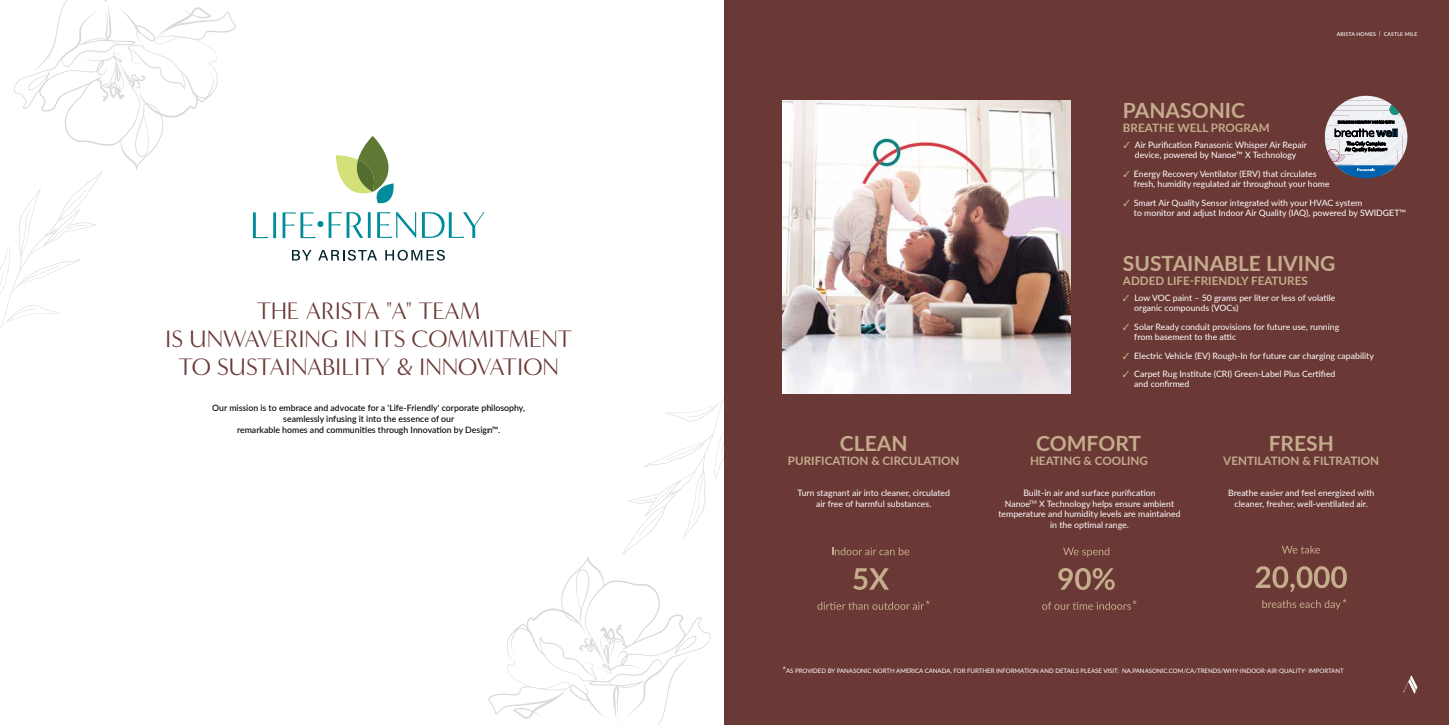
<style>
.page{position:relative;width:1449px;height:725px;background:#fff}
.page>*{position:absolute;margin:0;border:0;box-sizing:border-box;transform-origin:0 0}
.t1{font:24.5px/28px "Minerva Modern";color:#6a3935;text-align:center}
.t2{font:700 21px "Lato";color:#c5ac8c}
.t3{font:700 11.64px "Lato";color:#c5ac8c}
.t4{font:8.75px/10.5px "Lato";color:#fff}
.t5{font:500 8.75px/10.5px "Lato";color:#000;text-align:center}
.t6{font:6.12px "Lato";color:#fff}
.t7{font:500 5.25px "Lato";letter-spacing:.03em;color:#fff}
.s1{color:#c5ac8c}
.s2{font-size:8.75px}
</style>
<div class="page">
<div style="left:724px;top:0;width:725px;height:724px;background:#6a3935"></div>
<svg style="left:1403px;top:675px;width:14px;height:19px"></svg>
<img style="left:782px;top:101px;width:289px;height:292px">
<svg style="left:1063px;top:547px;width:46px;height:10px"></svg>
<svg style="left:1058px;top:568px;width:57px;height:22px"></svg>
<svg style="left:1042px;top:600px;width:95px;height:9px"></svg>
<svg style="left:1282px;top:545px;width:38px;height:8px"></svg>
<svg style="left:1256px;top:566px;width:91px;height:26px"></svg>
<svg style="left:1262px;top:598px;width:85px;height:11px"></svg>
<svg style="left:832px;top:547px;width:77px;height:8px"></svg>
<svg style="left:853px;top:568px;width:36px;height:22px"></svg>
<svg style="left:817px;top:600px;width:113px;height:9px"></svg>
<svg style="left:292px;top:250px;width:20px;height:10px"></svg>
<svg style="left:318px;top:250px;width:59px;height:10px"></svg>
<svg style="left:385px;top:250px;width:60px;height:10px"></svg>
<svg style="left:253px;top:212px;width:23px;height:26px"></svg>
<svg style="left:329px;top:212px;width:42px;height:26px"></svg>
<svg style="left:377px;top:212px;width:39px;height:26px"></svg>
<svg style="left:422px;top:212px;width:63px;height:26px"></svg>
<svg style="left:283px;top:212px;width:40px;height:26px"></svg>
<svg style="left:336px;top:136px;width:58px;height:68px"></svg>
<svg style="left:488px;top:398px;width:236px;height:326px"></svg>
<svg style="left:0;top:0;width:236px;height:329px"></svg>
<img style="left:1325px;top:125px;width:2px;height:25px">
<img style="left:1340px;top:101px;width:52px;height:4px">
<img style="left:1347px;top:96px;width:39px;height:5px">
<img style="left:1406px;top:127px;width:1px;height:21px">
<svg style="left:1327px;top:105px;width:79px;height:73px;background:#a1a5ae"></svg>
<h1 class="t1" style="left:165px;top:297px;width:408px">THE ARISTA "A" TEAM<br>IS UNWAVERING IN ITS COMMITMENT<br>TO SUSTAINABILITY &amp; INNOVATION</h1>
<p class="t5" style="left:212px;top:402px;width:314px">Our mission is to embrace and advocate for a 'Life-Friendly' corporate philosophy, seamlessly infusing it into the essence of our<br>remarkable homes and communities through Innovation by Design™.</p>
<h2 class="t2" style="left:1123px;top:95px;width:123px">PANASONIC</h2>
<h3 class="t3" style="left:1123px;top:119px;width:148px">BREATHE WELL PROGRAM</h3>
<p class="t7" style="left:1337px;top:30px;width:82px">ARISTA HOMES | CASTLE MILE</p>
<p class="t4" style="left:1123px;top:139px;width:185px;text-align:center"><span class="s1">✓</span> Air Purification Panasonic Whisper Air Repair device, powered by Nanoe™ X Technology</p>
<p class="t4" style="left:1134px;top:168px;width:197px;text-indent:-10px"><span class="s1">✓</span> Energy Recovery Ventilator (ERV) that circulates fresh, humidity regulated air throughout your home</p>
<p class="t4" style="left:1134px;top:197px;width:274px;text-indent:-10px"><span class="s1">✓</span> Smart Air Quality Sensor integrated with your HVAC system<br>to monitor and adjust Indoor Air Quality (IAQ), powered by SWIDGET™</p>
<h2 class="t2" style="left:1123px;top:248px;width:214px">SUSTAINABLE LIVING</h2>
<h3 class="t3" style="left:1123px;top:272px;width:186px">ADDED LIFE-FRIENDLY FEATURES</h3>
<h2 class="t2" style="left:840px;top:428px;width:69px">CLEAN</h2>
<h3 class="t3" style="left:788px;top:452px;width:173px">PURIFICATION &amp; CIRCULATION</h3>
<p class="t4" style="left:797px;top:487px;width:154px;text-align:center">Turn stagnant air into cleaner, circulated air free of harmful substances.</p>
<p class="t4" style="left:1134px;top:292px;width:203px;text-indent:-11px"><span class="s1">✓</span> Low VOC paint – 50 grams per liter or less of volatile organic compounds (VOCs)</p>
<p class="t4" style="left:1134px;top:321px;width:207px;text-indent:-11px"><span class="s1">✓</span> Solar Ready conduit provisions for future use, running from basement to the attic</p>
<p class="t4" style="left:1123px;top:350px;width:253px"><span class="s1">✓</span> Electric Vehicle (EV) Rough-In for future car charging capability</p>
<p class="t4" style="left:1134px;top:368px;width:203px;text-indent:-11px"><span class="s1">✓</span> Carpet Rug Institute (CRI) Green-Label Plus Certified and confirmed</p>
<h2 class="t2" style="left:1036px;top:428px;width:106px">COMFORT</h2>
<h3 class="t3" style="left:1030px;top:452px;width:120px">HEATING &amp; COOLING</h3>
<p class="t4" style="left:998px;top:487px;width:184px;text-align:center">Built-in air and surface purification<br>Nanoe<sup>TM</sup> X Technology helps ensure ambient temperature and humidity levels are maintained in the optimal range.</p>
<h2 class="t2" style="left:1269px;top:428px;width:67px">FRESH</h2>
<h3 class="t3" style="left:1223px;top:452px;width:157px">VENTILATION &amp; FILTRATION</h3>
<p class="t4" style="left:1228px;top:487px;width:148px;text-align:center">Breathe easier and feel energized with cleaner, fresher, well-ventilated air.</p>
<p class="t6" style="left:782px;top:665px;width:563px"><span class="s2">*</span>AS PROVIDED BY PANASONIC NORTH AMERICA CANADA, FOR FURTHER INFORMATION AND DETAILS PLEASE VISIT: NA.PANASONIC.COM/CA/TRENDS/WHY-INDOOR-AIR-QUALITY- IMPORTANT</p>
</div>
